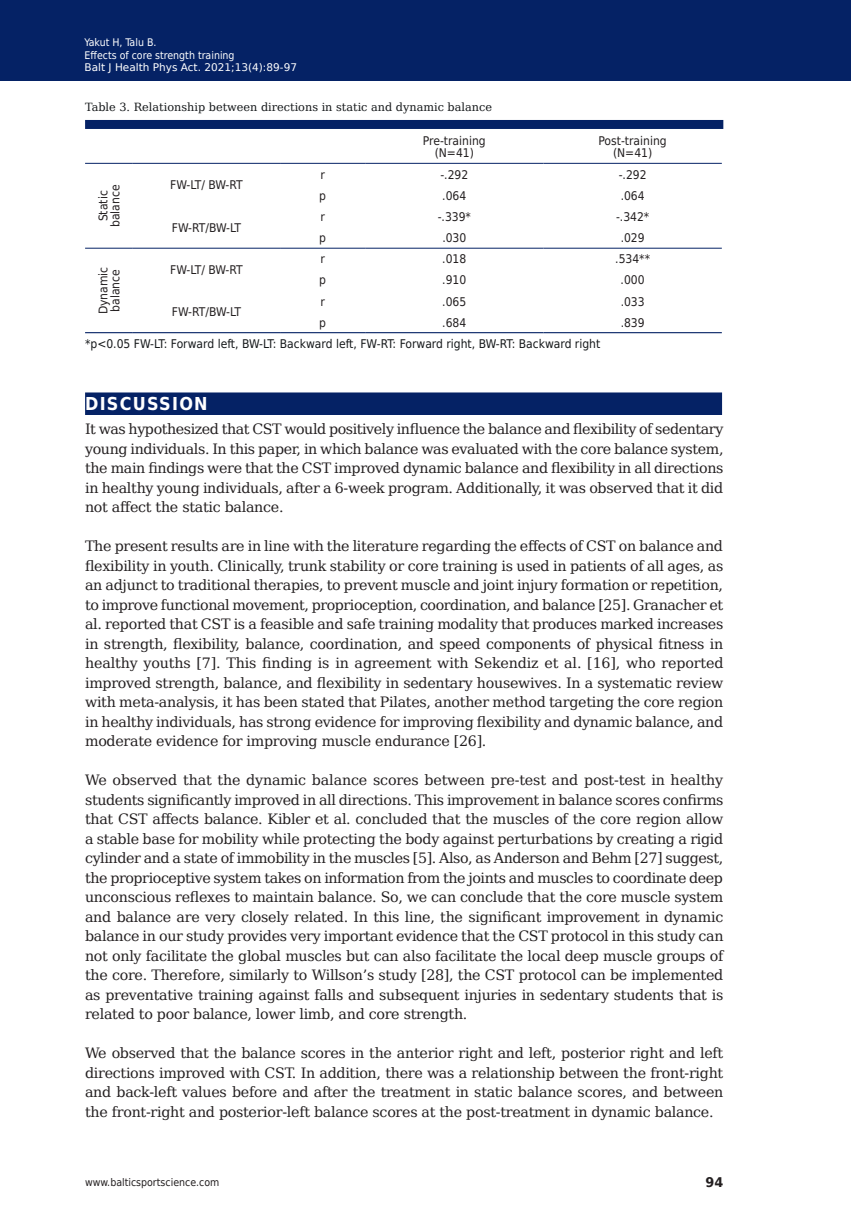
<style>
.page{position:relative;width:851px;height:1212px;background:#fff}
.page>*{position:absolute;margin:0;border:0;box-sizing:border-box;transform-origin:0 0}
.t1{font:700 17.85px "DejaVu Sans Condensed";letter-spacing:.07em;color:#fff}
.t2{font:14.25px/19.5px "DejaVu Serif";letter-spacing:-.02em;color:#231f20;text-align:justify}
.t3{font:700 13.35px "DejaVu Sans";color:#231f20;scale:.96 1}
.t4{font:12px/12px "DejaVu Sans Condensed";color:#231f20;text-align:center}
.t5{font:12px "DejaVu Sans Condensed";color:#15181a}
.t6{font:11.25px "DejaVu Serif";color:#15181a}
.t7{font:10.5px/12.6px "DejaVu Sans Condensed";color:#fff}
.t8{font:10.5px "DejaVu Sans";color:#fff}
.t9{font:10.5px "DejaVu Sans Condensed";color:#231f20}
</style>
<div class="page">
<div style="left:0;top:0;width:850px;height:80px;background:#052265"></div>
<div style="left:85px;top:120px;width:638px;height:9px;background:#052265"></div>
<div style="left:85px;top:392px;width:637px;height:23px;background:#052265"></div>
<hr style="left:85px;top:163px;width:48px;height:1px;background:#052265">
<hr style="left:133px;top:163px;width:147px;height:1px;background:#052265">
<hr style="left:280px;top:163px;width:85px;height:1px;background:#052265">
<hr style="left:365px;top:163px;width:178px;height:1px;background:#052265">
<hr style="left:543px;top:163px;width:178px;height:1px;background:#052265">
<hr style="left:85px;top:248px;width:48px;height:1px;background:#052265">
<hr style="left:133px;top:248px;width:147px;height:1px;background:#052265">
<hr style="left:280px;top:248px;width:85px;height:1px;background:#052265">
<hr style="left:365px;top:248px;width:178px;height:1px;background:#052265">
<hr style="left:543px;top:248px;width:178px;height:1px;background:#052265">
<hr style="left:85px;top:332px;width:48px;height:1px;background:#052265">
<hr style="left:133px;top:332px;width:147px;height:1px;background:#052265">
<hr style="left:280px;top:332px;width:85px;height:1px;background:#052265">
<hr style="left:365px;top:332px;width:178px;height:1px;background:#052265">
<hr style="left:543px;top:332px;width:178px;height:1px;background:#052265">
<p class="t7" style="left:84px;top:35px;width:151px">Yakut H, Talu B.<br>Effects of core strength training</p>
<p class="t8" style="left:84px;top:59px;width:214px">Balt J Health Phys Act. 2021;13(4):89-97</p>
<p class="t6" style="left:85px;top:97px;width:408px">Table 3. Relationship between directions in static and dynamic balance</p>
<p class="t4" style="left:423px;top:134px;width:64px">Pre-training (N=41)</p>
<p class="t4" style="left:598px;top:134px;width:70px">Post-training (N=41)</p>
<p class="t4" style="left:97px;top:227px;width:44px;rotate:-90deg">Static balance</p>
<p class="t4" style="left:170px;top:178px;width:74px">FW-LT/ BW-RT</p>
<p class="t4" style="left:320px;top:168px;width:6px">r</p>
<p class="t4" style="left:440px;top:168px;width:29px">-.292</p>
<p class="t4" style="left:618px;top:168px;width:29px">-.292</p>
<p class="t4" style="left:319px;top:189px;width:8px">p</p>
<p class="t4" style="left:442px;top:189px;width:26px">.064</p>
<p class="t4" style="left:620px;top:189px;width:26px">.064</p>
<p class="t4" style="left:320px;top:210px;width:6px">r</p>
<p class="t4" style="left:437px;top:210px;width:35px">-.339*</p>
<p class="t4" style="left:616px;top:210px;width:35px">-.342*</p>
<p class="t4" style="left:319px;top:231px;width:8px">p</p>
<p class="t4" style="left:442px;top:231px;width:26px">.030</p>
<p class="t4" style="left:620px;top:231px;width:26px">.029</p>
<p class="t4" style="left:172px;top:221px;width:71px">FW-RT/BW-LT</p>
<p class="t4" style="left:320px;top:252px;width:6px">r</p>
<p class="t4" style="left:442px;top:252px;width:26px">.018</p>
<p class="t4" style="left:615px;top:252px;width:36px">.534**</p>
<p class="t4" style="left:319px;top:273px;width:8px">p</p>
<p class="t4" style="left:442px;top:273px;width:26px">.910</p>
<p class="t4" style="left:620px;top:273px;width:26px">.000</p>
<p class="t4" style="left:97px;top:314px;width:49px;text-align:left;rotate:-90deg">Dynamic balance</p>
<p class="t4" style="left:170px;top:263px;width:74px">FW-LT/ BW-RT</p>
<p class="t4" style="left:320px;top:295px;width:6px">r</p>
<p class="t4" style="left:442px;top:295px;width:26px">.065</p>
<p class="t4" style="left:620px;top:295px;width:26px">.033</p>
<p class="t4" style="left:319px;top:316px;width:8px">p</p>
<p class="t4" style="left:442px;top:316px;width:26px">.684</p>
<p class="t4" style="left:620px;top:316px;width:26px">.839</p>
<p class="t5" style="left:85px;top:334px;width:516px">*p&lt;0.05 FW-LT: Forward left, BW-LT: Backward left, FW-RT: Forward right, BW-RT: Backward right</p>
<p class="t4" style="left:172px;top:305px;width:71px">FW-RT/BW-LT</p>
<p class="t1" style="left:85px;top:389px;width:124px">DISCUSSION</p>
<p class="t2" style="left:85px;top:418px;width:640px">It was hypothesized that CST would positively influence the balance and flexibility of sedentary young individuals. In this paper, in which balance was evaluated with the core balance system, the main findings were that the CST improved dynamic balance and flexibility in all directions in healthy young individuals, after a 6-week program. Additionally, it was observed that it did not affect the static balance.</p>
<p class="t2" style="left:85px;top:535px;width:639px">The present results are in line with the literature regarding the effects of CST on balance and flexibility in youth. Clinically, trunk stability or core training is used in patients of all ages, as an adjunct to traditional therapies, to prevent muscle and joint injury formation or repetition, to improve functional movement, proprioception, coordination, and balance [25]. Granacher et al. reported that CST is a feasible and safe training modality that produces marked increases in strength, flexibility, balance, coordination, and speed components of physical fitness in healthy youths [7]. This finding is in agreement with Sekendiz et al. [16], who reported improved strength, balance, and flexibility in sedentary housewives. In a systematic review with meta-analysis, it has been stated that Pilates, another method targeting the core region in healthy individuals, has strong evidence for improving flexibility and dynamic balance, and moderate evidence for improving muscle endurance [26].</p>
<p class="t2" style="left:85px;top:769px;width:640px">We observed that the dynamic balance scores between pre-test and post-test in healthy students significantly improved in all directions. This improvement in balance scores confirms that CST affects balance. Kibler et al. concluded that the muscles of the core region allow a stable base for mobility while protecting the body against perturbations by creating a rigid cylinder and a state of immobility in the muscles [5]. Also, as Anderson and Behm [27] suggest, the proprioceptive system takes on information from the joints and muscles to coordinate deep unconscious reflexes to maintain balance. So, we can conclude that the core muscle system and balance are very closely related. In this line, the significant improvement in dynamic balance in our study provides very important evidence that the CST protocol in this study can not only facilitate the global muscles but can also facilitate the local deep muscle groups of the core. Therefore, similarly to Willson’s study [28], the CST protocol can be implemented as preventative training against falls and subsequent injuries in sedentary students that is related to poor balance, lower limb, and core strength.</p>
<p class="t2" style="left:85px;top:1042px;width:639px">We observed that the balance scores in the anterior right and left, posterior right and left directions improved with CST. In addition, there was a relationship between the front-right and back-left values before and after the treatment in static balance scores, and between the front-right and posterior-left balance scores at the post-treatment in dynamic balance.</p>
<p class="t9" style="left:85px;top:1174px;width:136px">www.balticsportscience.com</p>
<p class="t3" style="left:705px;top:1172px;width:20px">94</p>
</div>
